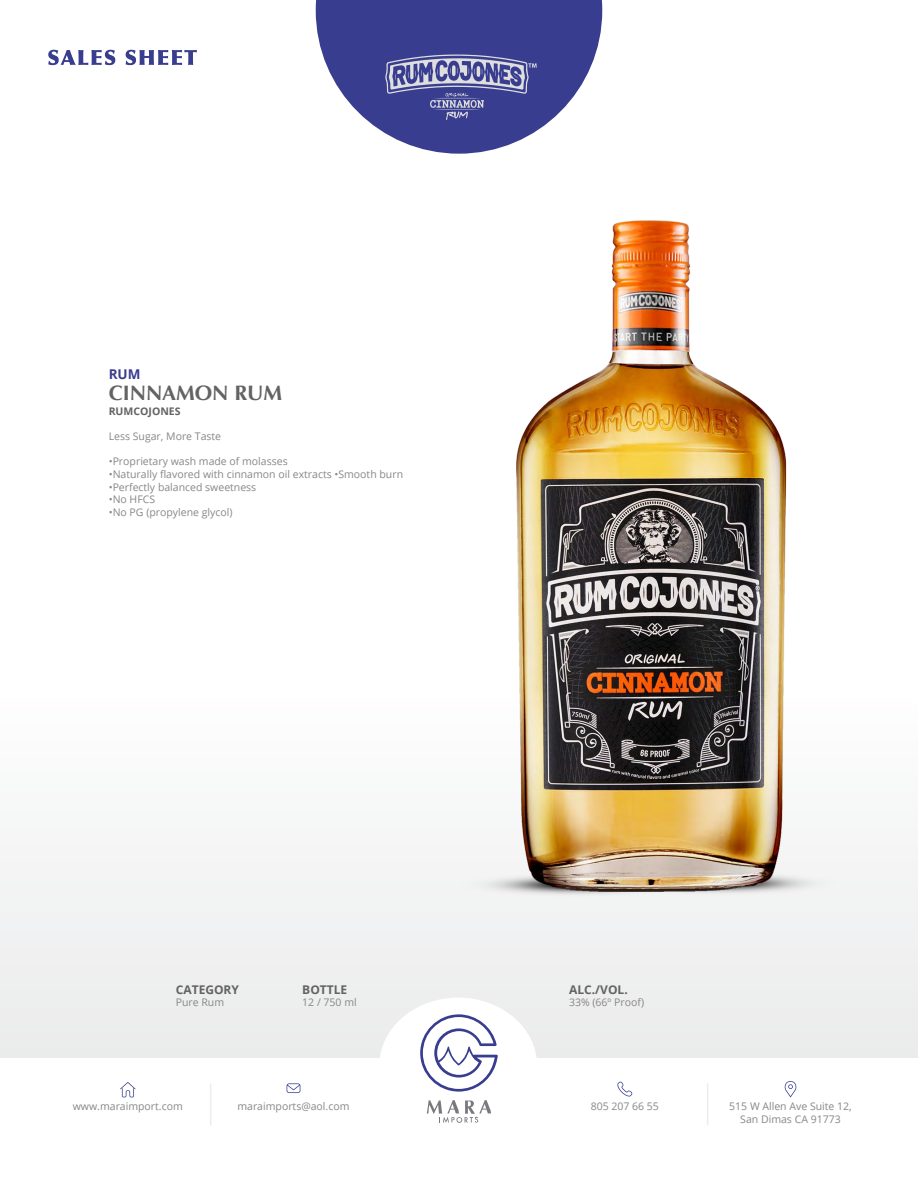
<style>
.page{position:relative;width:918px;height:1188px;background:#fff}
.page>*{position:absolute;margin:0;border:0;box-sizing:border-box;transform-origin:0 0}
.t1{font:700 21px "Optima";color:#646363}
.t2{font:700 13.5px "Open Sans";color:#383d8f}
.t3{font:700 12px "Open Sans";color:#646363}
.t4{font:10.5px/12.6px "Open Sans";color:#878787;text-align:center}
.t5{font:700 10.5px "Open Sans";color:#646363}
</style>
<div class="page">
<div style="left:0;top:564px;width:918px;height:493px;background:#f4f4f5"></div>
<div style="left:379px;top:998px;width:158px;height:136px;background:#fff;border-radius:50%"></div>
<svg style="left:48px;top:50px;width:67px;height:15px"></svg>
<svg style="left:126px;top:50px;width:71px;height:15px"></svg>
<svg style="left:316px;top:0;width:286px;height:154px;fill:#383d8f"></svg>
<svg style="left:617px;top:1082px;width:15px;height:15px"></svg>
<svg style="left:785px;top:1081px;width:11px;height:17px"></svg>
<svg style="left:287px;top:1083px;width:13px;height:10px"></svg>
<svg style="left:120px;top:1082px;width:16px;height:15px"></svg>
<svg style="left:427px;top:1100px;width:64px;height:23px"></svg>
<svg style="left:420px;top:1014px;width:78px;height:78px"></svg>
<hr style="left:210px;top:1083px;width:1px;height:42px;background:#ededed">
<hr style="left:707px;top:1083px;width:1px;height:42px;background:#ededed">
<img style="left:447px;top:220px;width:407px;height:675px">
<svg style="left:385px;top:55px;width:152px;height:65px"></svg>
<p class="t2" style="left:109px;top:365px;width:33px">RUM</p>
<h1 class="t1" style="left:109px;top:381px;width:175px">CINNAMON RUM</h1>
<p class="t5" style="left:109px;top:404px;width:73px">RUMCOJONES</p>
<p class="t4" style="left:109px;top:430px;width:114px">Less Sugar, More Taste</p>
<p class="t4" style="left:109px;top:455px;width:181px">•Proprietary wash made of molasses</p>
<p class="t4" style="left:109px;top:468px;width:296px">•Naturally flavored with cinnamon oil extracts •Smooth burn</p>
<p class="t4" style="left:109px;top:480px;width:149px">•Perfectly balanced sweetness</p>
<p class="t4" style="left:109px;top:493px;width:48px">•No HFCS</p>
<p class="t4" style="left:109px;top:505px;width:125px">•No PG (propylene glycol)</p>
<p class="t3" style="left:176px;top:981px;width:65px">CATEGORY</p>
<p class="t4" style="left:176px;top:996px;width:50px">Pure Rum</p>
<p class="t3" style="left:302px;top:981px;width:47px">BOTTLE</p>
<p class="t4" style="left:302px;top:996px;width:56px">12 / 750 ml</p>
<p class="t3" style="left:569px;top:981px;width:60px">ALC./VOL.</p>
<p class="t4" style="left:569px;top:996px;width:77px">33% (66º Proof)</p>
<p class="t4" style="left:73px;top:1100px;width:112px">www.maraimport.com</p>
<p class="t4" style="left:237px;top:1100px;width:114px">maraimports@aol.com</p>
<p class="t4" style="left:591px;top:1100px;width:70px">805 207 66 55</p>
<p class="t4" style="left:729px;top:1100px;width:124px">515 W Allen Ave Suite 12,<br>San Dimas CA 91773</p>
</div>
